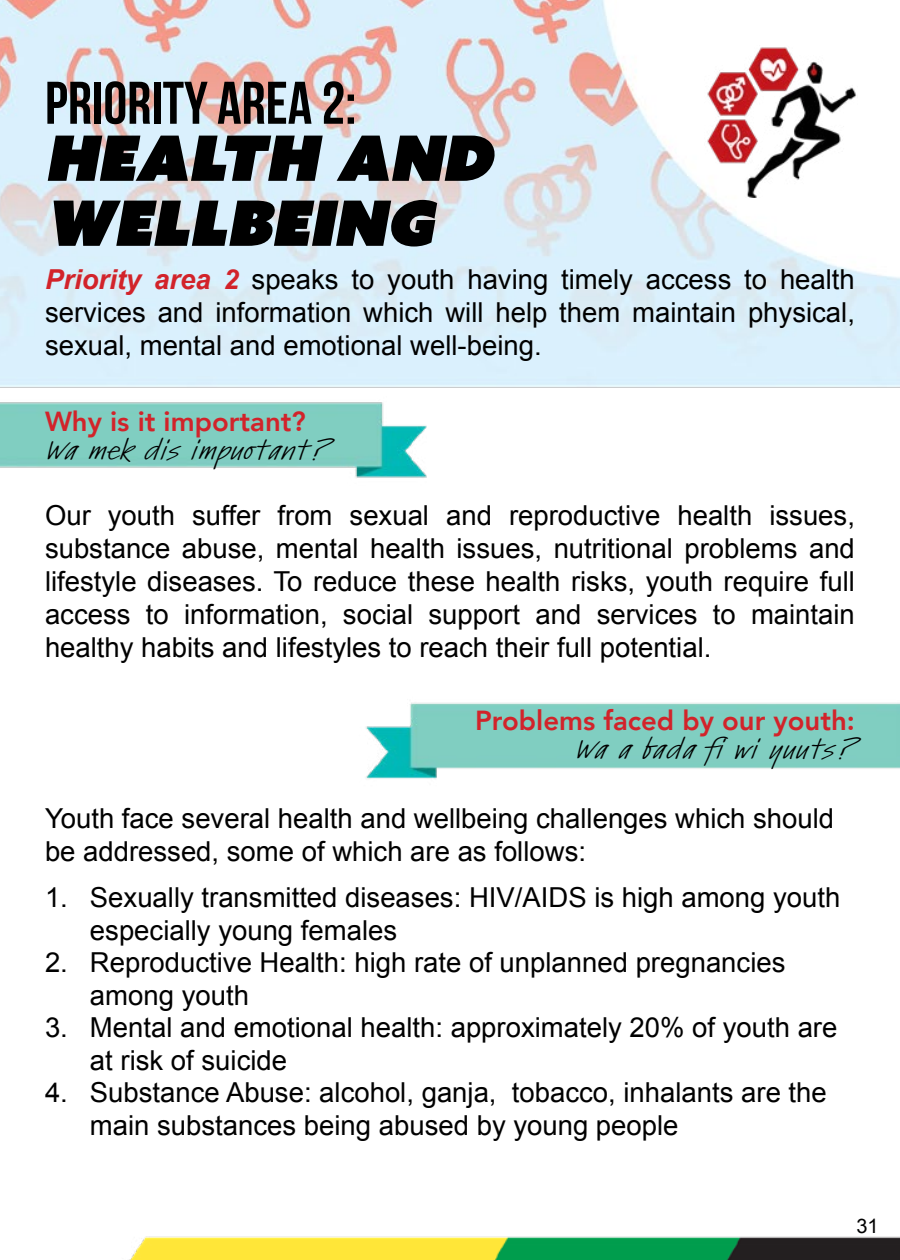
<style>
.page{position:relative;width:900px;height:1260px;background:#fff}
.page>*{position:absolute;margin:0;border:0;box-sizing:border-box;transform-origin:0 0}
.t1{font:italic 62.5px/65px "Azo Sans Uber";color:#000}
.t2{font:700 60px "Bebas Neue";color:#000}
.t3{font:27.5px/33px "Arial";color:#000}
.t4{font:800 27.5px "Avenir";color:#d2232a}
.t5{font:italic 25px "Kremlin Pro";letter-spacing:.07em;color:#000;scale:1.3 1}
.t6{font:20px "Arial";color:#000}
.s1{font-weight:700;font-style:italic;color:#d2232a}
</style>
<div class="page">
<img style="left:4px;top:0;width:896px;height:1260px">
<img style="left:704px;top:45px;width:153px;height:153px">
<h2 class="t2" style="left:45px;top:70px;width:313px">PRIORITY AREA 2:</h2>
<h1 class="t1" style="left:45px;top:125px;width:463px">HEALTH AND<br>WELLBEING</h1>
<p class="t3" style="left:45px;top:263px;width:811px;text-align:justify"><span class="s1">Priority area 2</span> speaks to youth having timely access to health services and information which will help them maintain physical, sexual, mental and emotional well-being.</p>
<p class="t4" style="left:45px;top:400px;width:262px">Why is it important?</p>
<p class="t5" style="left:45px;top:433px;width:227px">Wa mek dis impuotant ?</p>
<p class="t3" style="left:45px;top:499px;width:811px;text-align:justify">Our youth suffer from sexual and reproductive health issues, substance abuse, mental health issues, nutritional problems and lifestyle diseases. To reduce these health risks, youth require full access to information, social support and services to maintain healthy habits and lifestyles to reach their full potential.</p>
<p class="t4" style="left:475px;top:699px;width:381px">Problems faced by our youth:</p>
<p class="t5" style="left:575px;top:731px;width:225px">Wa a bada fi wi yuuts?</p>
<p class="t3" style="left:45px;top:802px;width:791px">Youth face several health and wellbeing challenges which should be addressed, some of which are as follows:</p>
<p class="t3" style="left:90px;top:881px;width:752px;text-indent:-45px">1. Sexually transmitted diseases: HIV/AIDS is high among youth especially young females</p>
<p class="t3" style="left:90px;top:946px;width:697px;text-indent:-45px">2. Reproductive Health: high rate of unplanned pregnancies among youth</p>
<p class="t3" style="left:90px;top:1011px;width:749px;text-indent:-45px">3. Mental and emotional health: approximately 20% of youth are at risk of suicide</p>
<p class="t3" style="left:90px;top:1076px;width:738px;text-indent:-45px">4. Substance Abuse: alcohol, ganja, tobacco, inhalants are the main substances being abused by young people</p>
<p class="t6" style="left:856px;top:1213px;width:24px">31</p>
</div>
